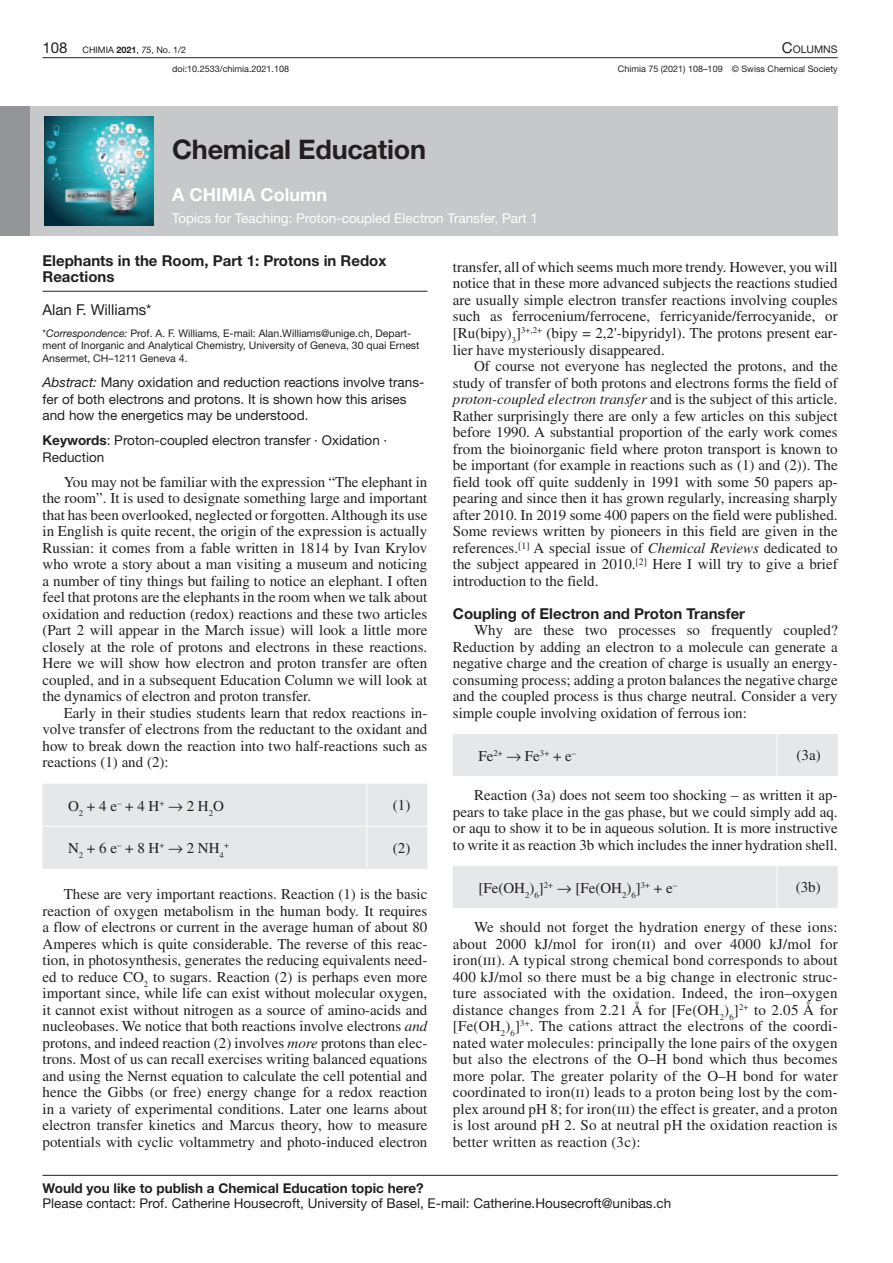
<style>
.page{position:relative;width:893px;height:1263px;background:#fff}
.page>*{position:absolute;margin:0;border:0;box-sizing:border-box;transform-origin:0 0}
.t1{font:700 27px "Helvetica Neue LT Std";letter-spacing:-.01em;color:#231f20}
.t2{font:700 18px "Helvetica Neue LT Std";color:#fff}
.t3{font:15px/16.5px "Times LT Std";color:#231f20;text-align:justify}
.t4{font:700 15px/16.5px "Helvetica Neue LT Std";color:#231f20}
.t5{font:15px "Helvetica Neue LT Std";color:#231f20}
.t6{font:13.5px/16.5px "Helvetica Neue LT Std";color:#231f20}
.t7{font:13.5px "Helvetica Neue LT Std";color:#fff}
.t8{font:700 13.5px "Helvetica Neue LT Std";color:#231f20}
.t9{font:10.5px/12.8px "Helvetica Neue LT Std";color:#231f20}
.t10{font:10.5px "Helvetica Neue LT Std";color:#231f20}
.t11{font:9px "Helvetica Neue LT Std";color:#231f20}
.t12{font:8.7px "Times LT Std";color:#231f20}
.s1{font-size:15px}
.s2{font-weight:700}
.s3{font-style:italic}
</style>
<div class="page">
<hr style="left:43px;top:57px;width:795px;height:1px;background:#231f20">
<div style="left:0;top:106px;width:838px;height:130px;background:#c7c8ca"></div>
<img style="left:45px;top:117px;width:108px;height:108px">
<div style="left:0;top:106px;width:30px;height:130px;background:#939598"></div>
<hr style="left:43px;top:1175px;width:795px;height:1px;background:#231f20">
<hr style="left:43px;top:291px;width:384px;height:1px;background:#231f20">
<div style="left:43px;top:784px;width:384px;height:85px;background:#e6e7e9"></div>
<hr style="left:366px;top:784px;width:1px;height:42px;background:#fff">
<hr style="left:43px;top:826px;width:324px;height:1px;background:#fff">
<hr style="left:367px;top:826px;width:60px;height:1px;background:#fff">
<hr style="left:366px;top:826px;width:1px;height:43px;background:#fff">
<div style="left:453px;top:734px;width:385px;height:42px;background:#e6e7e9"></div>
<hr style="left:777px;top:734px;width:1px;height:42px;background:#fff">
<div style="left:453px;top:866px;width:385px;height:42px;background:#e6e7e9"></div>
<hr style="left:777px;top:866px;width:1px;height:42px;background:#fff">
<p class="t11" style="left:43px;top:45px;width:145px"><span class="s1">108</span> CHIMIA <span class="s2">2021</span>, <span class="s3">75</span>, No. 1/2</p>
<p class="t10" style="left:782px;top:43px;width:57px"><span class="s1">C</span>OLUMNS</p>
<p class="t11" style="left:172px;top:64px;width:118px">doi:10.2533/chimia.2021.108</p>
<p class="t11" style="left:618px;top:64px;width:221px">Chimia 75 (2021) 108–109 © Swiss Chemical Society</p>
<h1 class="t1" style="left:172px;top:133px;width:255px">Chemical Education</h1>
<p class="t2" style="left:172px;top:183px;width:156px">A CHIMIA Column</p>
<p class="t7" style="left:172px;top:211px;width:367px">Topics for Teaching: Proton-coupled Electron Transfer, Part 1</p>
<p class="t7" style="left:296px;top:211px;width:121px">Chemistry in Nature</p>
<p class="t4" style="left:43px;top:252px;width:345px">Elephants in the Room, Part 1: Protons in Redox<br>Reactions</p>
<p class="t5" style="left:43px;top:301px;width:111px">Alan F. Williams*</p>
<p class="t9" style="left:43px;top:326px;width:378px">*<span class="s3">Correspondence:</span> Prof. A. F. Williams, E-mail: Alan.Williams@unige.ch, Depart&shy;ment of Inorganic and Analytical Chemistry, University of Geneva, 30 quai Ernest<br>Ansermet, CH–1211 Geneva 4.</p>
<p class="t6" style="left:43px;top:374px;width:383px"><span class="s3">Abstract:</span> Many oxidation and reduction reactions involve trans&shy;fer of both electrons and protons. It is shown how this arises and how the energetics may be understood.</p>
<p class="t6" style="left:43px;top:432px;width:346px"><span class="s2">Keywords</span>: Proton-coupled electron transfer · Oxidation ·<br>Reduction</p>
<p class="t3" style="left:43px;top:473px;width:386px;text-indent:21px">You may not be familiar with the expression “The elephant in the room”. It is used to designate something large and important that has been overlooked, neglected or forgotten. Although its use in English is quite recent, the origin of the expression is actually Russian: it comes from a fable written in 1814 by Ivan Krylov who wrote a story about a man visiting a museum and noticing a number of tiny things but failing to notice an elephant. I often feel that protons are the elephants in the room when we talk about oxidation and reduction (redox) reactions and these two articles (Part 2 will appear in the March issue) will look a little more closely at the role of protons and electrons in these reactions.<br>Here we will show how electron and proton transfer are often coupled, and in a subsequent Education Column we will look at the dynamics of electron and proton transfer.</p>
<p class="t3" style="left:43px;top:704px;width:386px;text-indent:21px">Early in their studies students learn that redox reactions in&shy;volve transfer of electrons from the reductant to the oxidant and how to break down the reaction into two half-reactions such as reactions (1) and (2):</p>
<p class="t3" style="left:68px;top:797px;width:158px">O<sub>2</sub> + 4 e<sup>–</sup> + 4 H<sup>+</sup> → 2 H<sub>2</sub>O</p>
<p class="t3" style="left:393px;top:797px;width:19px">(1)</p>
<p class="t3" style="left:68px;top:840px;width:157px">N<sub>2</sub> + 6 e<sup>–</sup> + 8 H<sup>+</sup> → 2 NH<sub>4</sub></p>
<p class="t12" style="left:224px;top:840px;width:6px">+</p>
<p class="t3" style="left:393px;top:839px;width:19px">(2)</p>
<p class="t3" style="left:43px;top:886px;width:386px;text-indent:21px">These are very important reactions. Reaction (1) is the basic reaction of oxygen metabolism in the human body. It requires a flow of electrons or current in the average human of about 80<br>Amperes which is quite considerable. The reverse of this reac&shy;tion, in photosynthesis, generates the reducing equivalents need&shy;ed to reduce CO<sub>2</sub> to sugars. Reaction (2) is perhaps even more important since, while life can exist without molecular oxygen, it cannot exist without nitrogen as a source of amino-acids and nucleobases. We notice that both reactions involve electrons <span class="s3">and </span>protons, and indeed reaction (2) involves <span class="s3">more</span> protons than elec&shy;trons. Most of us can recall exercises writing balanced equations and using the Nernst equation to calculate the cell potential and hence the Gibbs (or free) energy change for a redox reaction in a variety of experimental conditions. Later one learns about electron transfer kinetics and Marcus theory, how to measure potentials with cyclic voltammetry and photo-induced electron</p>
<p class="t3" style="left:453px;top:259px;width:386px">transfer, all of which seems much more trendy. However, you will notice that in these more advanced subjects the reactions studied are usually simple electron transfer reactions involving couples such as ferrocenium/ferrocene, ferricyanide/ferrocyanide, or [Ru(bipy)<sub>3</sub>]<sup>3+,2+</sup> (bipy = 2,2'-bipyridyl). The protons present ear&shy;lier have mysteriously disappeared.</p>
<p class="t3" style="left:453px;top:358px;width:386px;text-indent:21px">Of course not everyone has neglected the protons, and the study of transfer of both protons and electrons forms the field of <span class="s3">proton-coupled electron transfer</span> and is the subject of this article.<br>Rather surprisingly there are only a few articles on this subject before 1990. A substantial proportion of the early work comes from the bioinorganic field where proton transport is known to be important (for example in reactions such as (1) and (2)). The field took off quite suddenly in 1991 with some 50 papers ap&shy;pearing and since then it has grown regularly, increasing sharply after 2010. In 2019 some 400 papers on the field were published.<br>Some reviews written by pioneers in this field are given in the references.<sup>[1]</sup> A special issue of <span class="s3">Chemical Reviews</span> dedicated to the subject appeared in 2010.<sup>[2]</sup> Here I will try to give a brief introduction to the field.</p>
<p class="t4" style="left:453px;top:605px;width:294px">Coupling of Electron and Proton Transfer</p>
<p class="t3" style="left:453px;top:622px;width:386px;text-indent:21px">Why are these two processes so frequently coupled?<br>Reduction by adding an electron to a molecule can generate a negative charge and the creation of charge is usually an energy&shy;consuming process; adding a proton balances the negative charge and the coupled process is thus charge neutral. Consider a very simple couple involving oxidation of ferrous ion:</p>
<p class="t3" style="left:478px;top:747px;width:99px">Fe<sup>2+</sup> → Fe<sup>3+</sup> + e<sup>–</sup></p>
<p class="t3" style="left:796px;top:747px;width:26px">(3a)</p>
<p class="t3" style="left:453px;top:787px;width:386px;text-indent:21px">Reaction (3a) does not seem too shocking – as written it ap&shy;pears to take place in the gas phase, but we could simply add aq. or aqu to show it to be in aqueous solution. It is more instructive to write it as reaction 3b which includes the inner hydration shell.</p>
<p class="t3" style="left:478px;top:879px;width:200px">[Fe(OH<sub>2</sub>)<sub>6</sub>]<sup>2+</sup> → [Fe(OH<sub>2</sub>)<sub>6</sub>]<sup>3+</sup> + e<sup>–</sup></p>
<p class="t3" style="left:796px;top:879px;width:26px">(3b)</p>
<p class="t3" style="left:453px;top:919px;width:386px;text-indent:21px">We should not forget the hydration energy of these ions: about 2000 kJ/mol for iron(ii) and over 4000 kJ/mol for iron(iii). A typical strong chemical bond corresponds to about 400 kJ/mol so there must be a big change in electronic struc&shy;ture associated with the oxidation. Indeed, the iron–oxygen distance changes from 2.21 Å for [Fe(OH<sub>2</sub>)<sub>6</sub>]<sup>2+</sup> to 2.05 Å for [Fe(OH<sub>2</sub>)<sub>6</sub>]<sup>3+</sup>. The cations attract the electrons of the coordi&shy;nated water molecules: principally the lone pairs of the oxygen but also the electrons of the O–H bond which thus becomes more polar. The greater polarity of the O–H bond for water coordinated to iron(ii) leads to a proton being lost by the com&shy;plex around pH 8; for iron(iii) the effect is greater, and a proton is lost around pH 2. So at neutral pH the oxidation reaction is better written as reaction (3c):</p>
<p class="t8" style="left:43px;top:1179px;width:383px">Would you like to publish a Chemical Education topic here?</p>
<p class="t6" style="left:43px;top:1194px;width:630px">Please contact: Prof. Catherine Housecroft, University of Basel, E-mail: Catherine.Housecroft@unibas.ch</p>
</div>
